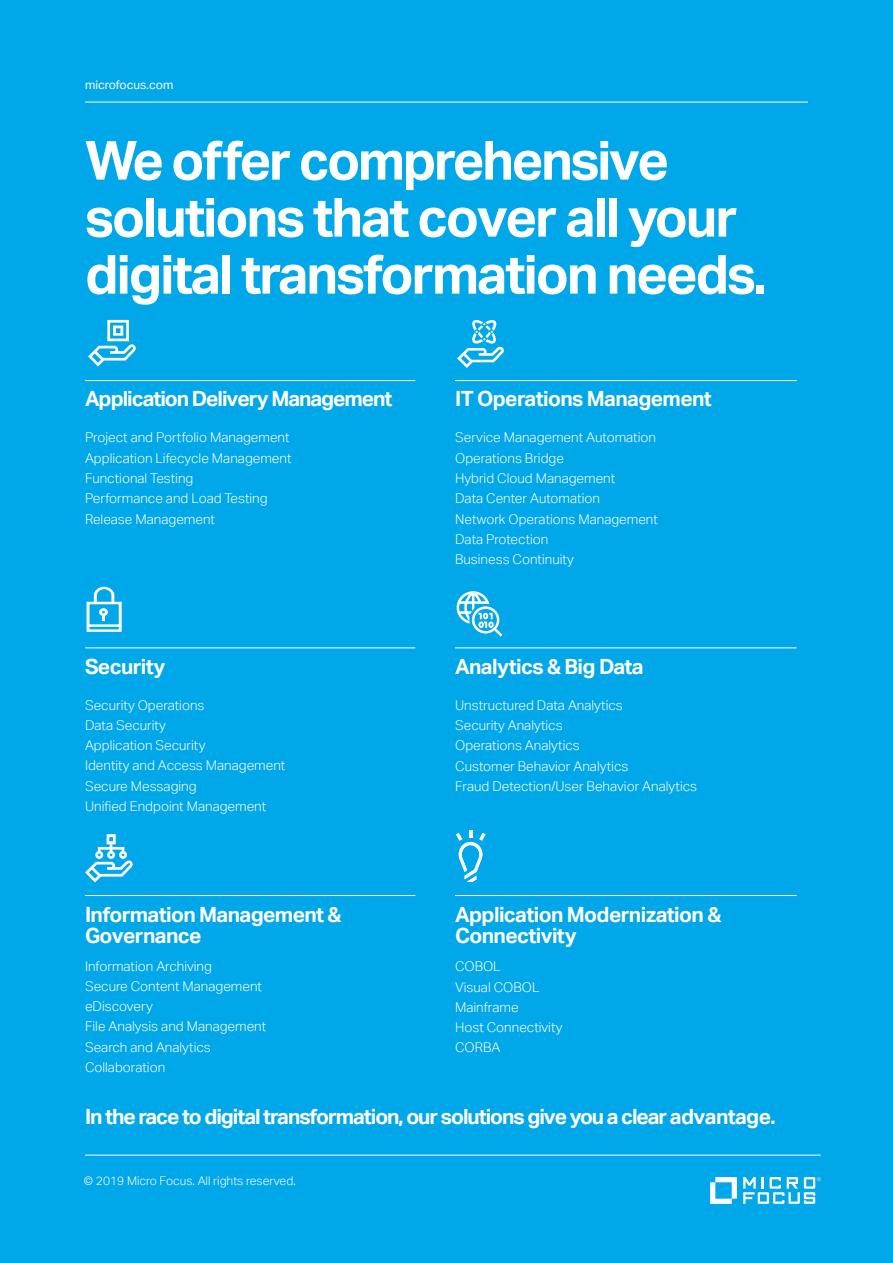
<style>
.page{position:relative;width:893px;height:1263px;background:#00a7e9}
.page>*{position:absolute;margin:0;border:0;box-sizing:border-box;transform-origin:0 0}
.Header_1{font:700 54px/57px "Aktiv Grotesk";letter-spacing:-.04em;color:#fff}
.Subhead_1{font:700 21px/21px "Aktiv Grotesk";letter-spacing:-.03em;color:#fff}
.Subhead_1-2{font:700 21px "Aktiv Grotesk";letter-spacing:-.05em;color:#fff}
.Subhead_1-3{font:300 13.5px "Aktiv Grotesk";color:#fff}
.Table_of_Contents{font:300 12px "Aktiv Grotesk";color:#fff}
.t1{font:12px "Aktiv Grotesk";color:#fff}
</style>
<div class="page">
<hr style="left:85px;top:102px;width:723px;height:1px;background:#fff">
<svg style="left:88px;top:320px;width:48px;height:46px"></svg>
<svg style="left:457px;top:320px;width:47px;height:48px"></svg>
<svg style="left:87px;top:587px;width:35px;height:45px"></svg>
<svg style="left:85px;top:834px;width:48px;height:48px"></svg>
<svg style="left:457px;top:591px;width:45px;height:46px"></svg>
<svg style="left:456px;top:830px;width:30px;height:52px"></svg>
<hr style="left:85px;top:380px;width:330px;height:1px;background:#fff">
<hr style="left:85px;top:648px;width:330px;height:1px;background:#fff">
<hr style="left:85px;top:895px;width:330px;height:1px;background:#fff">
<hr style="left:455px;top:380px;width:342px;height:1px;background:#fff">
<hr style="left:455px;top:648px;width:342px;height:1px;background:#fff">
<hr style="left:455px;top:895px;width:342px;height:1px;background:#fff">
<hr style="left:85px;top:1155px;width:736px;height:1px;background:#fff">
<svg style="left:710px;top:1177px;width:27px;height:27px"></svg>
<svg style="left:743px;top:1177px;width:78px;height:27px"></svg>
<p class="t1" style="left:85px;top:77px;width:90px">microfocus.com</p>
<p class="Header_1" style="left:85px;top:131px;width:683px">We offer comprehensive solutions that cover all your digital transformation needs.</p>
<p class="Subhead_1-2" style="left:85px;top:386px;width:309px">Application Delivery Management</p>
<p class="Subhead_1-3" style="left:85px;top:430px;width:206px">Project and Portfolio Management</p>
<p class="Subhead_1-3" style="left:85px;top:450px;width:208px">Application Lifecycle Management</p>
<p class="Subhead_1-3" style="left:85px;top:470px;width:110px">Functional Testing</p>
<p class="Subhead_1-3" style="left:85px;top:491px;width:184px">Performance and Load Testing</p>
<p class="Subhead_1-3" style="left:85px;top:511px;width:131px">Release Management</p>
<p class="Subhead_1" style="left:85px;top:655px;width:82px">Security</p>
<p class="Subhead_1-3" style="left:85px;top:697px;width:121px">Security Operations</p>
<p class="Subhead_1-3" style="left:85px;top:717px;width:82px">Data Security</p>
<p class="Subhead_1-3" style="left:85px;top:738px;width:122px">Application Security</p>
<p class="Subhead_1-3" style="left:85px;top:758px;width:202px">Identity and Access Management</p>
<p class="Subhead_1-3" style="left:85px;top:778px;width:113px">Secure Messaging</p>
<p class="Subhead_1-3" style="left:85px;top:798px;width:183px">Unified Endpoint Management</p>
<p class="Subhead_1" style="left:85px;top:903px;width:258px">Information Management &amp;<br>Governance</p>
<p class="Subhead_1-3" style="left:85px;top:958px;width:128px">Information Archiving</p>
<p class="Subhead_1-3" style="left:85px;top:978px;width:178px">Secure Content Management</p>
<p class="Subhead_1-3" style="left:85px;top:998px;width:69px">eDiscovery</p>
<p class="Subhead_1-3" style="left:85px;top:1019px;width:183px">File Analysis and Management</p>
<p class="Subhead_1-3" style="left:85px;top:1039px;width:127px">Search and Analytics</p>
<p class="Subhead_1-3" style="left:85px;top:1059px;width:82px">Collaboration</p>
<p class="Subhead_1" style="left:455px;top:388px;width:258px">IT Operations Management</p>
<p class="Subhead_1-3" style="left:455px;top:430px;width:202px">Service Management Automation</p>
<p class="Subhead_1-3" style="left:455px;top:450px;width:110px">Operations Bridge</p>
<p class="Subhead_1-3" style="left:455px;top:470px;width:162px">Hybrid Cloud Management</p>
<p class="Subhead_1-3" style="left:455px;top:491px;width:146px">Data Center Automation</p>
<p class="Subhead_1-3" style="left:455px;top:511px;width:204px">Network Operations Management</p>
<p class="Subhead_1-3" style="left:455px;top:531px;width:95px">Data Protection</p>
<p class="Subhead_1-3" style="left:455px;top:551px;width:120px">Business Continuity</p>
<p class="Subhead_1" style="left:455px;top:655px;width:190px">Analytics &amp; Big Data</p>
<p class="Subhead_1-3" style="left:455px;top:697px;width:169px">Unstructured Data Analytics</p>
<p class="Subhead_1-3" style="left:455px;top:717px;width:109px">Security Analytics</p>
<p class="Subhead_1-3" style="left:455px;top:738px;width:126px">Operations Analytics</p>
<p class="Subhead_1-3" style="left:455px;top:758px;width:175px">Customer Behavior Analytics</p>
<p class="Subhead_1-3" style="left:455px;top:778px;width:244px">Fraud Detection/User Behavior Analytics</p>
<p class="Subhead_1" style="left:455px;top:903px;width:268px">Application Modernization &amp;<br>Connectivity</p>
<p class="Subhead_1-3" style="left:455px;top:959px;width:47px">COBOL</p>
<p class="Subhead_1-3" style="left:455px;top:979px;width:86px">Visual COBOL</p>
<p class="Subhead_1-3" style="left:455px;top:999px;width:65px">Mainframe</p>
<p class="Subhead_1-3" style="left:455px;top:1019px;width:109px">Host Connectivity</p>
<p class="Subhead_1-3" style="left:455px;top:1040px;width:47px">CORBA</p>
<p class="Subhead_1-2" style="left:85px;top:1103px;width:692px">In the race to digital transformation, our solutions give you a clear advantage.</p>
<p class="Table_of_Contents" style="left:84px;top:1174px;width:213px">© 2019 Micro Focus. All rights reserved.</p>
</div>
